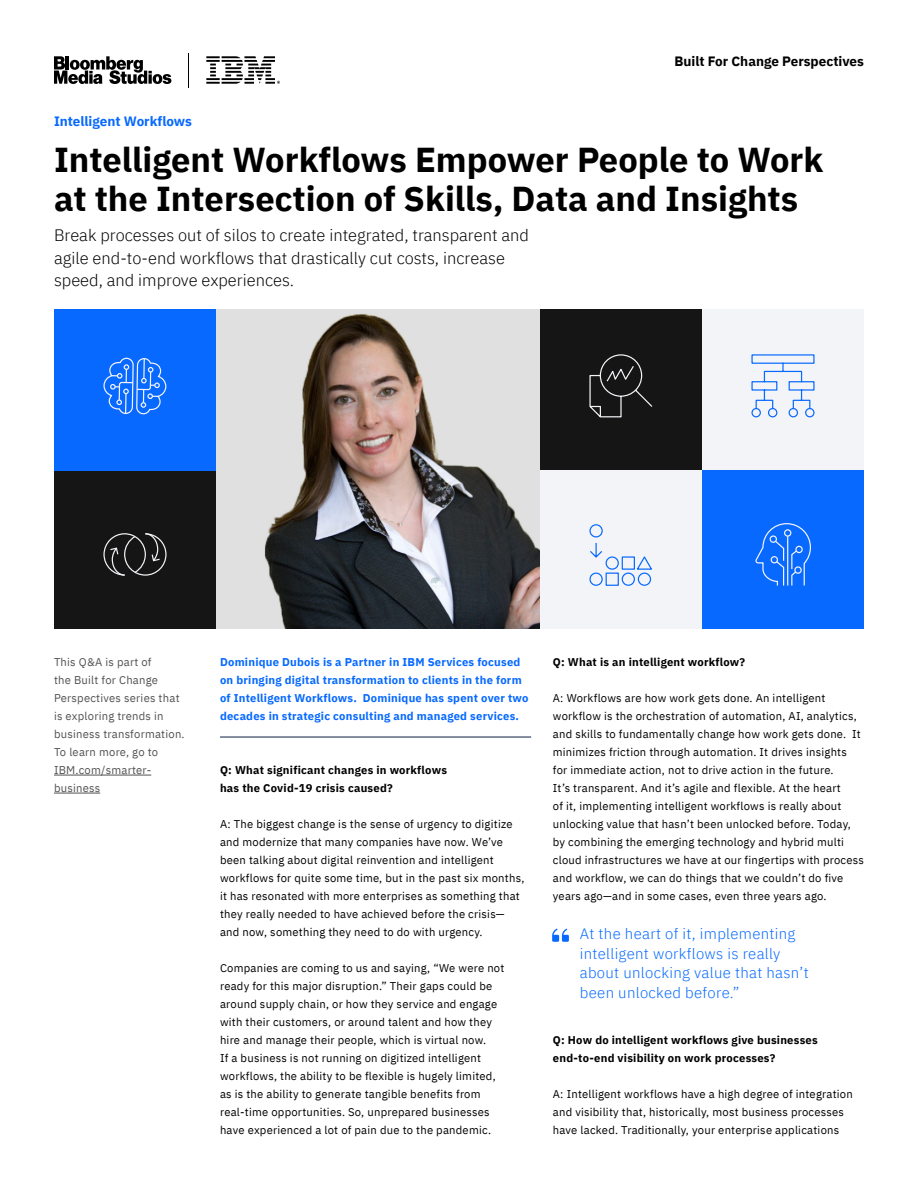
<style>
.page{position:relative;width:918px;height:1188px;background:#fff}
.page>*{position:absolute;margin:0;border:0;box-sizing:border-box;transform-origin:0 0}
.t1{font:700 34.5px/39px "IBM Plex Sans";color:#000}
.t2{font:300 16.5px/22.5px "IBM Plex Sans";color:#000}
.t3{font:300 15px/19.5px "IBM Plex Sans";letter-spacing:.02em;color:#0769ff}
.t4{font:700 13.5px "IBM Plex Sans";color:#000}
.t5{font:700 13.5px "IBM Plex Sans";color:#0869ff}
.t6{font:11.25px/18px "IBM Plex Sans";letter-spacing:.02em;color:#000}
.t7{font:700 11.25px/18px "IBM Plex Sans";letter-spacing:.02em;color:#0769ff}
.t8{font:700 11.25px/18px "IBM Plex Sans";letter-spacing:.02em;color:#000}
.t9{font:11.25px/18px "IBM Plex Sans";letter-spacing:.02em;color:#525252}
</style>
<div class="page">
<div style="left:54px;top:470px;width:162px;height:158px;background:#151515"></div>
<div style="left:702px;top:309px;width:162px;height:161px;background:#f3f4f8"></div>
<svg style="left:751px;top:354px;width:64px;height:64px"></svg>
<div style="left:540px;top:309px;width:162px;height:161px;background:#151515"></div>
<div style="left:54px;top:309px;width:162px;height:161px;background:#0769ff"></div>
<div style="left:217px;top:309px;width:323px;height:319px;background:#e0e0e0"></div>
<img style="left:264px;top:314px;width:276px;height:314px">
<div style="left:702px;top:470px;width:162px;height:158px;background:#0769ff"></div>
<div style="left:540px;top:470px;width:162px;height:158px;background:#f3f4f8"></div>
<svg style="left:103px;top:357px;width:64px;height:219px"></svg>
<svg style="left:755px;top:523px;width:56px;height:63px"></svg>
<svg style="left:589px;top:524px;width:63px;height:62px"></svg>
<svg style="left:589px;top:354px;width:64px;height:64px"></svg>
<hr style="left:220px;top:737px;width:311px;height:1px;background:#091e42">
<hr style="left:54px;top:775px;width:97px;height:1px;background:#525252">
<hr style="left:54px;top:793px;width:46px;height:1px;background:#525252">
<svg style="left:552px;top:928px;width:17px;height:14px"></svg>
<svg style="left:206px;top:56px;width:74px;height:28px"></svg>
<hr style="left:189px;top:53px;width:1px;height:34px;background:#000">
<svg style="left:54px;top:56px;width:117px;height:28px"></svg>
<p class="t5" style="left:54px;top:110px;width:140px">Intelligent Workflows</p>
<p class="t4" style="left:675px;top:50px;width:191px">Built For Change Perspectives</p>
<h1 class="t1" style="left:54px;top:138px;width:771px">Intelligent Workflows Empower People to Work at the Intersection of Skills, Data and Insights</h1>
<h2 class="t2" style="left:54px;top:223px;width:476px">Break processes out of silos to create integrated, transparent and agile end-to-end workflows that drastically cut costs, increase speed, and improve experiences.</h2>
<p class="t9" style="left:54px;top:652px;width:132px">This Q&amp;A is part of<br>the Built for Change<br>Perspectives series that is exploring trends in business transformation.<br>To learn more, go to<br>IBM.com/smarter&shy;business</p>
<p class="t7" style="left:220px;top:652px;width:310px">Dominique Dubois is a Partner in IBM Services focused on bringing digital transformation to clients in the form of Intelligent Workflows. Dominique has spent over two decades in strategic consulting and managed services.</p>
<p class="t8" style="left:220px;top:760px;width:228px">Q: What significant changes in workflows has the Covid-19 crisis caused?</p>
<p class="t6" style="left:220px;top:814px;width:306px">A: The biggest change is the sense of urgency to digitize and modernize that many companies have now. We’ve been talking about digital reinvention and intelligent workflows for quite some time, but in the past six months, it has resonated with more enterprises as something that they really needed to have achieved before the crisis— and now, something they need to do with urgency.</p>
<p class="t6" style="left:220px;top:958px;width:286px">Companies are coming to us and saying, “We were not ready for this major disruption.” Their gaps could be around supply chain, or how they service and engage with their customers, or around talent and how they hire and manage their people, which is virtual now.<br>If a business is not running on digitized intelligent workflows, the ability to be flexible is hugely limited, as is the ability to generate tangible benefits from real-time opportunities. So, unprepared businesses have experienced a lot of pain due to the pandemic.</p>
<p class="t8" style="left:553px;top:652px;width:194px">Q: What is an intelligent workflow?</p>
<p class="t6" style="left:553px;top:688px;width:313px">A: Workflows are how work gets done. An intelligent workflow is the orchestration of automation, AI, analytics, and skills to fundamentally change how work gets done. It minimizes friction through automation. It drives insights for immediate action, not to drive action in the future.<br>It’s transparent. And it’s agile and flexible. At the heart<br>of it, implementing intelligent workflows is really about unlocking value that hasn’t been unlocked before. Today, by combining the emerging technology and hybrid multi cloud infrastructures we have at our fingertips with process and workflow, we can do things that we couldn’t do five years ago—and in some cases, even three years ago.</p>
<h3 class="t3" style="left:580px;top:923px;width:230px">At the heart of it, implementing intelligent workflows is really about unlocking value that hasn’t been unlocked before.”</h3>
<p class="t8" style="left:553px;top:1030px;width:266px">Q: How do intelligent workflows give businesses end-to-end visibility on work processes?</p>
<p class="t6" style="left:553px;top:1084px;width:301px">A: Intelligent workflows have a high degree of integration and visibility that, historically, most business processes have lacked. Traditionally, your enterprise applications</p>
</div>
